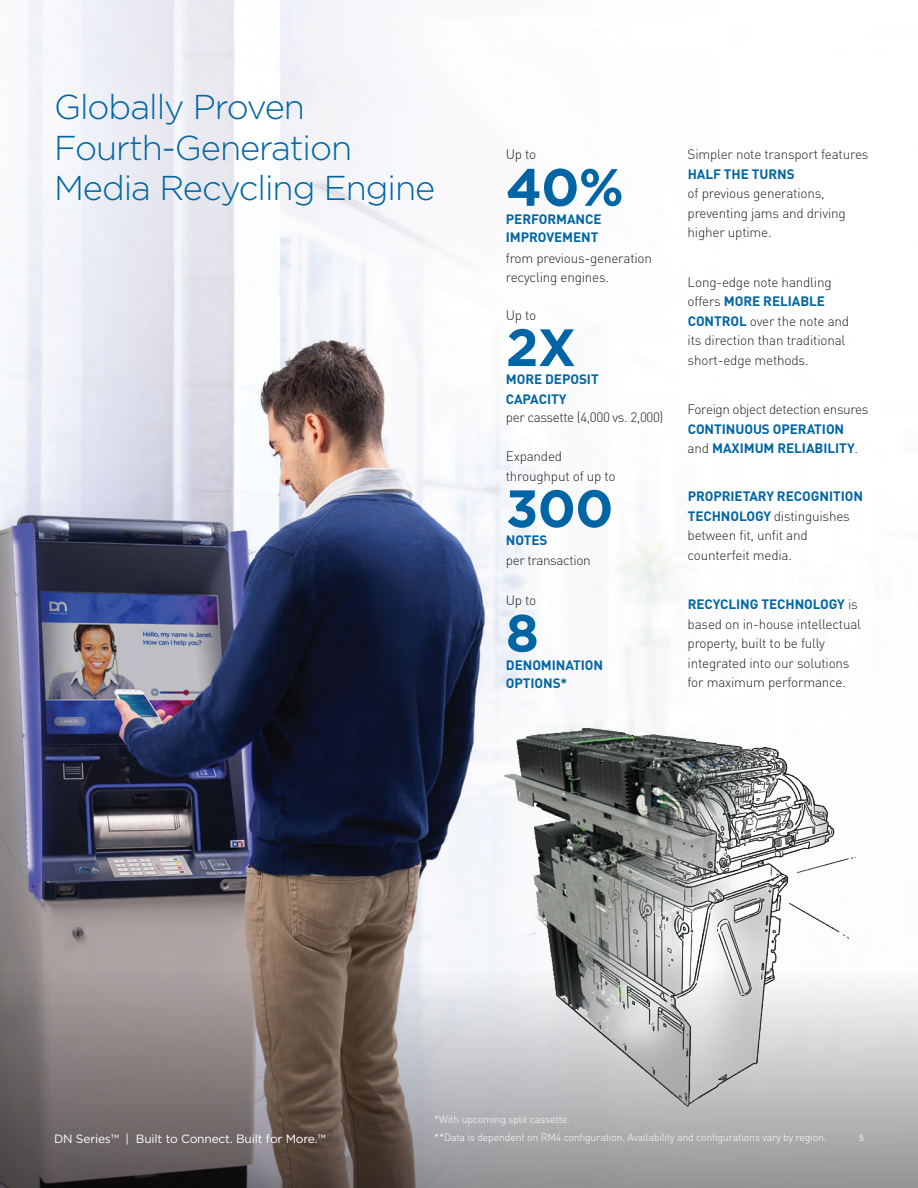
<style>
.page{position:relative;width:918px;height:1188px;background:#fff}
.page>*{position:absolute;margin:0;border:0;box-sizing:border-box;transform-origin:0 0}
.t1{font:700 52.5px "Gotham";letter-spacing:-.015em;color:#0065a4}
.t2{font:300 34.5px/40.5px "Gotham";letter-spacing:-.03em;color:#0065a4}
.t3{font:300 13.5px/19.5px "DIN Pro";letter-spacing:-.015em;color:#231f20}
.t4{font:700 13.5px/19.5px "DIN Pro";letter-spacing:-.005em;color:#0065a4}
.t5{font:12px "Gotham";letter-spacing:-.015em;color:#fff}
.t6{font:300 10.5px "DIN Pro";letter-spacing:-.015em;color:#fff}
.t7{font:9px "DIN Pro";color:#fff}
.s1{font-weight:700;color:#0065a4}
.s2{font-weight:300;color:#231f20}
</style>
<div class="page">
<img style="left:0;top:0;width:684px;height:968px">
<svg style="left:0;top:968px;width:918px;height:220px;background:#88807f"></svg>
<img style="left:457px;top:700px;width:423px;height:423px">
<h2 class="t2" style="left:54px;top:86px;width:383px">Globally Proven<br>Fourth-Generation<br>Media Recycling Engine</h2>
<p class="t3" style="left:506px;top:144px;width:32px">Up to</p>
<h1 class="t1" style="left:506px;top:157px;width:120px">40%</h1>
<p class="t4" style="left:506px;top:209px;width:97px;line-height:18px">PERFORMANCE<br>IMPROVEMENT</p>
<p class="t3" style="left:506px;top:247px;width:148px">from previous-generation recycling engines.</p>
<p class="t3" style="left:506px;top:304px;width:32px">Up to</p>
<h1 class="t1" style="left:506px;top:317px;width:72px">2X</h1>
<p class="t4" style="left:506px;top:369px;width:94px">MORE DEPOSIT<br>CAPACITY</p>
<p class="t3" style="left:506px;top:406px;width:159px">per cassette (4,000 vs. 2,000)</p>
<p class="t3" style="left:506px;top:446px;width:111px">Expanded throughput of up to</p>
<h1 class="t1" style="left:506px;top:478px;width:109px">300</h1>
<p class="t4" style="left:506px;top:530px;width:43px">NOTES</p>
<p class="t3" style="left:506px;top:549px;width:86px">per transaction</p>
<p class="t3" style="left:506px;top:590px;width:32px">Up to</p>
<h1 class="t1" style="left:506px;top:603px;width:35px">8</h1>
<p class="t4" style="left:506px;top:655px;width:99px;line-height:18px">DENOMINATION<br>OPTIONS*</p>
<p class="t3" style="left:688px;top:144px;width:182px">Simpler note transport features</p>
<p class="t4" style="left:688px;top:163px;width:108px">HALF THE TURNS</p>
<p class="t3" style="left:688px;top:183px;width:160px">of previous generations, preventing jams and driving higher uptime.</p>
<p class="t3" style="left:688px;top:271px;width:163px">Long-edge note handling offers <span class="s1">MORE RELIABLE<br>CONTROL</span> over the note and its direction than traditional short-edge methods.</p>
<p class="t3" style="left:688px;top:399px;width:182px">Foreign object detection ensures</p>
<p class="t4" style="left:688px;top:418px;width:172px">CONTINUOUS OPERATION <span class="s2">and</span> MAXIMUM RELIABILITY<span class="s2">.</span></p>
<p class="t3" style="left:688px;top:486px;width:177px"><span class="s1">PROPRIETARY RECOGNITION<br>TECHNOLOGY</span> distinguishes between fit, unfit and counterfeit media.</p>
<p class="t3" style="left:688px;top:594px;width:175px"><span class="s1">RECYCLING TECHNOLOGY</span> is based on in-house intellectual property, built to be fully integrated into our solutions for maximum performance.</p>
<p class="t6" style="left:434px;top:1112px;width:137px">*With upcoming split cassette.</p>
<p class="t5" style="left:54px;top:1131px;width:273px">DN Series™ | Built to Connect. Built for More.™</p>
<p class="t6" style="left:434px;top:1130px;width:394px">**Data is dependent on RM4 configuration. Availability and configurations vary by region.</p>
<p class="t7" style="left:859px;top:1131px;width:6px">5</p>
</div>
